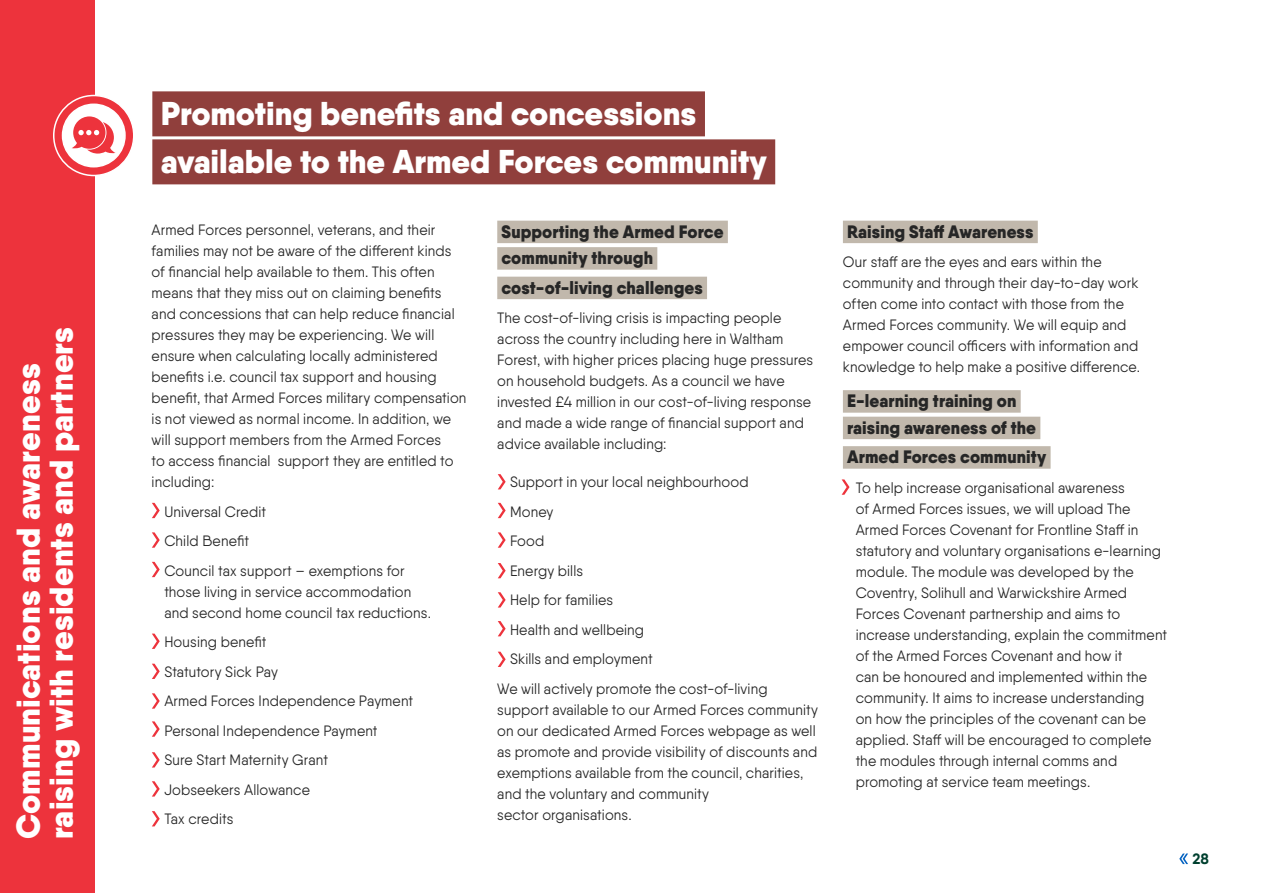
<style>
.page{position:relative;width:1263px;height:893px;background:#fff}
.page>*{position:absolute;margin:0;border:0;box-sizing:border-box;transform-origin:0 0}
.t1{font:900 33px/33px "Qanelas";color:#fff}
.t2{font:900 18px/26.5px "Qanelas";letter-spacing:.005em;color:#262626}
.t3{font:15px/21px "Qanelas";letter-spacing:.01em;color:#262626}
.t4{font:700 15px "Qanelas";color:#00402f}
</style>
<div class="page">
<svg style="left:1179px;top:853px;width:9px;height:11px"></svg>
<div style="left:497px;top:221px;width:231px;height:22px;background:#c1b8ac"></div>
<div style="left:497px;top:247px;width:160px;height:23px;background:#c1b8ac"></div>
<div style="left:497px;top:277px;width:210px;height:22px;background:#c1b8ac"></div>
<div style="left:843px;top:221px;width:195px;height:22px;background:#c1b8ac"></div>
<div style="left:843px;top:390px;width:178px;height:23px;background:#c1b8ac"></div>
<div style="left:843px;top:417px;width:197px;height:22px;background:#c1b8ac"></div>
<div style="left:843px;top:446px;width:207px;height:23px;background:#c1b8ac"></div>
<div style="left:0;top:0;width:94px;height:893px;background:#ed333c"></div>
<svg style="left:53px;top:94px;width:80px;height:83px"></svg>
<div style="left:152px;top:91px;width:553px;height:45px;background:#903f3c"></div>
<div style="left:152px;top:139px;width:623px;height:45px;background:#903f3c"></div>
<svg style="left:842px;top:479px;width:7px;height:16px"></svg>
<svg style="left:498px;top:474px;width:8px;height:15px"></svg>
<svg style="left:152px;top:503px;width:8px;height:15px"></svg>
<svg style="left:152px;top:532px;width:8px;height:16px"></svg>
<svg style="left:152px;top:562px;width:8px;height:15px"></svg>
<svg style="left:152px;top:634px;width:8px;height:15px"></svg>
<svg style="left:152px;top:664px;width:8px;height:15px"></svg>
<svg style="left:152px;top:693px;width:8px;height:16px"></svg>
<svg style="left:152px;top:721px;width:8px;height:16px"></svg>
<svg style="left:152px;top:752px;width:8px;height:15px"></svg>
<svg style="left:152px;top:781px;width:8px;height:16px"></svg>
<svg style="left:152px;top:811px;width:8px;height:15px"></svg>
<svg style="left:498px;top:503px;width:8px;height:15px"></svg>
<svg style="left:498px;top:532px;width:8px;height:16px"></svg>
<svg style="left:498px;top:563px;width:8px;height:15px"></svg>
<svg style="left:498px;top:592px;width:8px;height:16px"></svg>
<svg style="left:498px;top:621px;width:8px;height:15px"></svg>
<svg style="left:498px;top:652px;width:8px;height:15px"></svg>
<h1 class="t1" style="left:12px;top:839px;width:513px;rotate:-90deg">Communications and awareness raising with residents and partners</h1>
<h1 class="t1" style="left:161px;top:90px;width:607px;line-height:48px">Promoting benefits and concessions available to the Armed Forces community</h1>
<p class="t3" style="left:152px;top:219px;width:316px">Armed Forces personnel, veterans, and their families may not be aware of the different kinds of financial help available to them. This often means that they miss out on claiming benefits and concessions that can help reduce financial pressures they may be experiencing. We will ensure when calculating locally administered benefits i.e. council tax support and housing benefit, that Armed Forces military compensation is not viewed as normal income. In addition, we will support members from the Armed Forces<br>to access financial support they are entitled to including:</p>
<p class="t3" style="left:164px;top:497px;width:242px;line-height:29.5px">Universal Credit<br>Child Benefit<br>Council tax support – exemptions for</p>
<p class="t3" style="left:164px;top:581px;width:268px">those living in service accommodation and second home council tax reductions.</p>
<p class="t3" style="left:164px;top:627px;width:250px;line-height:29.5px">Housing benefit<br>Statutory Sick Pay<br>Armed Forces Independence Payment<br>Personal Independence Payment<br>Sure Start Maternity Grant<br>Jobseekers Allowance<br>Tax credits</p>
<p class="t2" style="left:501px;top:218px;width:224px">Supporting the Armed Force community through</p>
<p class="t2" style="left:501px;top:274px;width:203px">cost-of-living challenges</p>
<p class="t3" style="left:497px;top:307px;width:317px">The cost-of-living crisis is impacting people across the country including here in Waltham Forest, with higher prices placing huge pressures on household budgets. As a council we have invested £4 million in our cost-of-living response and made a wide range of financial support and advice available including:</p>
<p class="t3" style="left:510px;top:471px;width:240px">Support in your local neighbourhood</p>
<p class="t3" style="left:510px;top:501px;width:45px">Money</p>
<p class="t3" style="left:510px;top:530px;width:36px">Food</p>
<p class="t3" style="left:510px;top:560px;width:75px">Energy bills</p>
<p class="t3" style="left:510px;top:589px;width:105px">Help for families</p>
<p class="t3" style="left:510px;top:619px;width:136px">Health and wellbeing</p>
<p class="t3" style="left:510px;top:648px;width:144px">Skills and employment</p>
<p class="t3" style="left:497px;top:678px;width:272px">We will actively promote the cost-of-living</p>
<p class="t3" style="left:497px;top:699px;width:322px">support available to our Armed Forces community on our dedicated Armed Forces webpage as well as promote and provide visibility of discounts and exemptions available from the council, charities, and the voluntary and community<br>sector organisations.</p>
<p class="t2" style="left:847px;top:218px;width:188px">Raising Staff Awareness</p>
<p class="t3" style="left:843px;top:251px;width:299px">Our staff are the eyes and ears within the community and through their day-to-day work often come into contact with those from the Armed Forces community. We will equip and empower council officers with information and knowledge to help make a positive difference.</p>
<p class="t2" style="left:847px;top:387px;width:190px">E-learning training on raising awareness of the</p>
<p class="t2" style="left:847px;top:443px;width:201px">Armed Forces community</p>
<p class="t3" style="left:856px;top:477px;width:313px">To help increase organisational awareness<br>of Armed Forces issues, we will upload The Armed Forces Covenant for Frontline Staff in statutory and voluntary organisations e-learning module. The module was developed by the Coventry, Solihull and Warwickshire Armed Forces Covenant partnership and aims to increase understanding, explain the commitment of the Armed Forces Covenant and how it<br>can be honoured and implemented within the community. It aims to increase understanding<br>on how the principles of the covenant can be applied. Staff will be encouraged to complete the modules through internal comms and promoting at service team meetings.</p>
<p class="t4" style="left:1192px;top:849px;width:18px">28</p>
</div>
